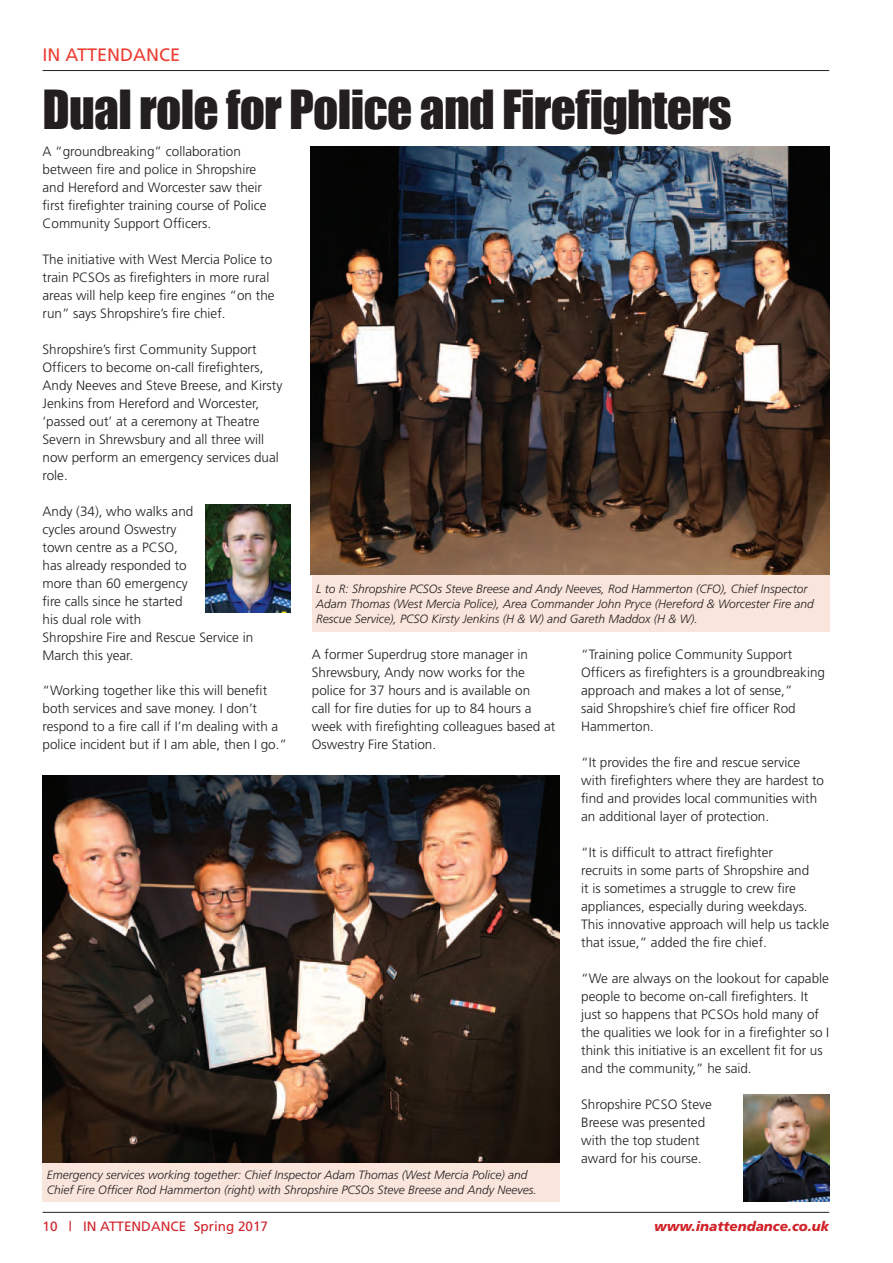
<style>
.page{position:relative;width:893px;height:1263px;background:#fff}
.page>*{position:absolute;margin:0;border:0;box-sizing:border-box;transform-origin:0 0}
.t1{font:49.5px "Impact";letter-spacing:-.015em;color:#231f20}
.t2{font:18px "Frutiger";color:#ee3e34}
.t3{font:300 13.5px/18px "Frutiger";color:#231f20}
.t4{font:13.5px "Frutiger";color:#d1232a}
.t5{font:italic 900 13.5px "Frutiger";color:#d1232a}
.t6{font:italic 300 12px/15px "Frutiger";color:#231f20}
</style>
<div class="page">
<hr style="left:43px;top:1212px;width:786px;height:1px;background:#231f20">
<hr style="left:43px;top:70px;width:786px;height:1px;background:#231f20">
<img style="left:206px;top:504px;width:85px;height:108px">
<img style="left:310px;top:146px;width:519px;height:429px">
<img style="left:744px;top:1094px;width:85px;height:107px">
<img style="left:43px;top:775px;width:517px;height:388px">
<div style="left:43px;top:1163px;width:517px;height:38px;background:#f9e5dc"></div>
<div style="left:312px;top:575px;width:517px;height:56px;background:#f9e5dc"></div>
<p class="t2" style="left:43px;top:44px;width:139px">IN ATTENDANCE</p>
<p class="t1" style="left:43px;top:79px;width:691px">Dual role for Police and Firefighters</p>
<p class="t3" style="left:43px;top:143px;width:226px">A “groundbreaking” collaboration between fire and police in Shropshire and Hereford and Worcester saw their first firefighter training course of Police Community Support Officers.</p>
<p class="t3" style="left:43px;top:251px;width:234px">The initiative with West Mercia Police to train PCSOs as firefighters in more rural areas will help keep fire engines “on the run” says Shropshire’s fire chief.</p>
<p class="t3" style="left:43px;top:341px;width:241px">Shropshire’s first Community Support Officers to become on-call firefighters, Andy Neeves and Steve Breese, and Kirsty Jenkins from Hereford and Worcester, ‘passed out’ at a ceremony at Theatre Severn in Shrewsbury and all three will now perform an emergency services dual role.</p>
<p class="t3" style="left:43px;top:502px;width:212px">Andy (34), who walks and<br>cycles around Oswestry<br>town centre as a PCSO,<br>has already responded to<br>more than 60 emergency<br>fire calls since he started<br>his dual role with<br>Shropshire Fire and Rescue Service in<br>March this year.</p>
<p class="t3" style="left:43px;top:681px;width:246px">“Working together like this will benefit both services and save money. I don’t respond to a fire call if I’m dealing with a police incident but if I am able, then I go.”</p>
<p class="t6" style="left:316px;top:581px;width:499px">L to R: Shropshire PCSOs Steve Breese and Andy Neeves, Rod Hammerton (CFO), Chief Inspector<br>Adam Thomas (West Mercia Police), Area Commander John Pryce (Hereford &amp; Worcester Fire and<br>Rescue Service), PCSO Kirsty Jenkins (H &amp; W) and Gareth Maddox (H &amp; W).</p>
<p class="t3" style="left:312px;top:645px;width:245px">A former Superdrug store manager in Shrewsbury, Andy now works for the police for 37 hours and is available on<br>call for fire duties for up to 84 hours a week with firefighting colleagues based at Oswestry Fire Station.</p>
<p class="t3" style="left:581px;top:645px;width:245px">“Training police Community Support Officers as firefighters is a groundbreaking approach and makes a lot of sense,”<br>said Shropshire’s chief fire officer Rod Hammerton.</p>
<p class="t3" style="left:581px;top:753px;width:244px">“It provides the fire and rescue service with firefighters where they are hardest to find and provides local communities with an additional layer of protection.</p>
<p class="t3" style="left:581px;top:843px;width:230px">“It is difficult to attract firefighter recruits in some parts of Shropshire and it is sometimes a struggle to crew fire appliances, especially during weekdays.</p>
<p class="t3" style="left:581px;top:915px;width:250px">This innovative approach will help us tackle that issue,” added the fire chief.</p>
<p class="t3" style="left:581px;top:969px;width:250px">“We are always on the lookout for capable people to become on-call firefighters. It just so happens that PCSOs hold many of the qualities we look for in a firefighter so I think this initiative is an excellent fit for us and the community,” he said.</p>
<p class="t3" style="left:581px;top:1095px;width:132px">Shropshire PCSO Steve<br>Breese was presented with the top student award for his course.</p>
<p class="t6" style="left:47px;top:1168px;width:492px">Emergency services working together: Chief Inspector Adam Thomas (West Mercia Police) and<br>Chief Fire Officer Rod Hammerton (right) with Shropshire PCSOs Steve Breese and Andy Neeves.</p>
<p class="t4" style="left:43px;top:1218px;width:227px">10 | IN ATTENDANCE Spring 2017</p>
<p class="t5" style="left:654px;top:1218px;width:177px">www.inattendance.co.uk</p>
</div>
